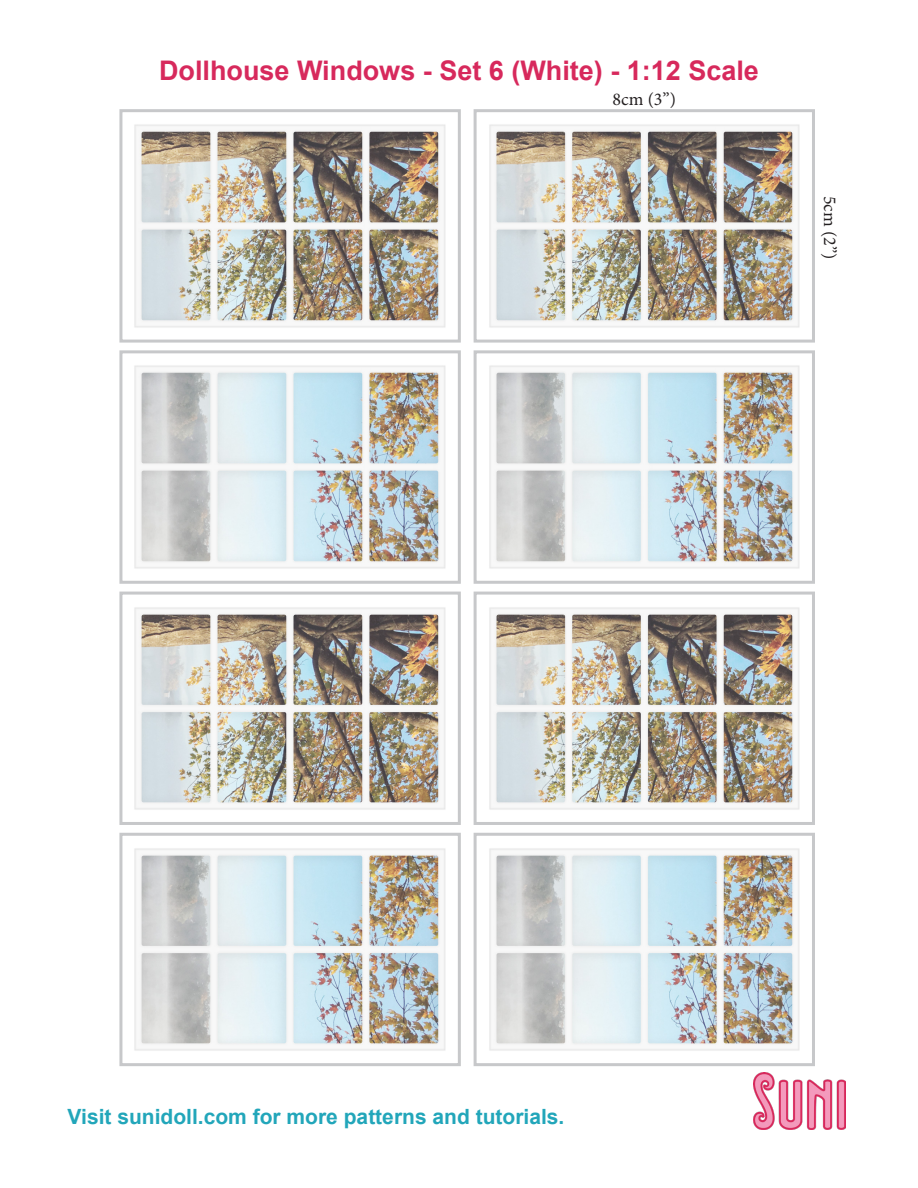
<style>
.page{position:relative;width:918px;height:1188px;background:#fff}
.page>*{position:absolute;margin:0;border:0;box-sizing:border-box;transform-origin:0 0}
.t1{font:700 27px "Arial";color:#d7295c}
.t2{font:700 21px "Arial";color:#22a6ba}
.t3{font:18px "Minion Pro";color:#231f20}
</style>
<div class="page">
<img style="left:489px;top:124px;width:311px;height:204px">
<div style="left:474px;top:109px;width:341px;height:234px;border:3px solid #c7c8ca"></div>
<img style="left:134px;top:124px;width:312px;height:204px">
<div style="left:119px;top:109px;width:342px;height:234px;border:3px solid #c7c8ca"></div>
<img style="left:489px;top:607px;width:311px;height:203px">
<div style="left:474px;top:592px;width:341px;height:233px;border:3px solid #c7c8ca"></div>
<img style="left:134px;top:607px;width:312px;height:203px">
<div style="left:119px;top:592px;width:342px;height:233px;border:3px solid #c7c8ca"></div>
<img style="left:489px;top:365px;width:311px;height:204px">
<div style="left:474px;top:350px;width:341px;height:234px;border:3px solid #c7c8ca"></div>
<img style="left:134px;top:365px;width:312px;height:204px">
<div style="left:119px;top:350px;width:342px;height:234px;border:3px solid #c7c8ca"></div>
<img style="left:489px;top:848px;width:311px;height:203px">
<div style="left:474px;top:833px;width:341px;height:233px;border:3px solid #c7c8ca"></div>
<img style="left:134px;top:848px;width:312px;height:203px">
<div style="left:119px;top:833px;width:342px;height:233px;border:3px solid #c7c8ca"></div>
<img style="left:753px;top:1073px;width:92px;height:56px">
<p class="t1" style="left:159px;top:51px;width:601px">Dollhouse Windows - Set 6 (White) - 1:12 Scale</p>
<p class="t3" style="left:613px;top:87px;width:65px">8cm (3”)</p>
<p class="t3" style="left:842px;top:196px;width:65px;rotate:90deg">5cm (2”)</p>
<p class="t2" style="left:68px;top:1101px;width:498px">Visit sunidoll.com for more patterns and tutorials.</p>
</div>
